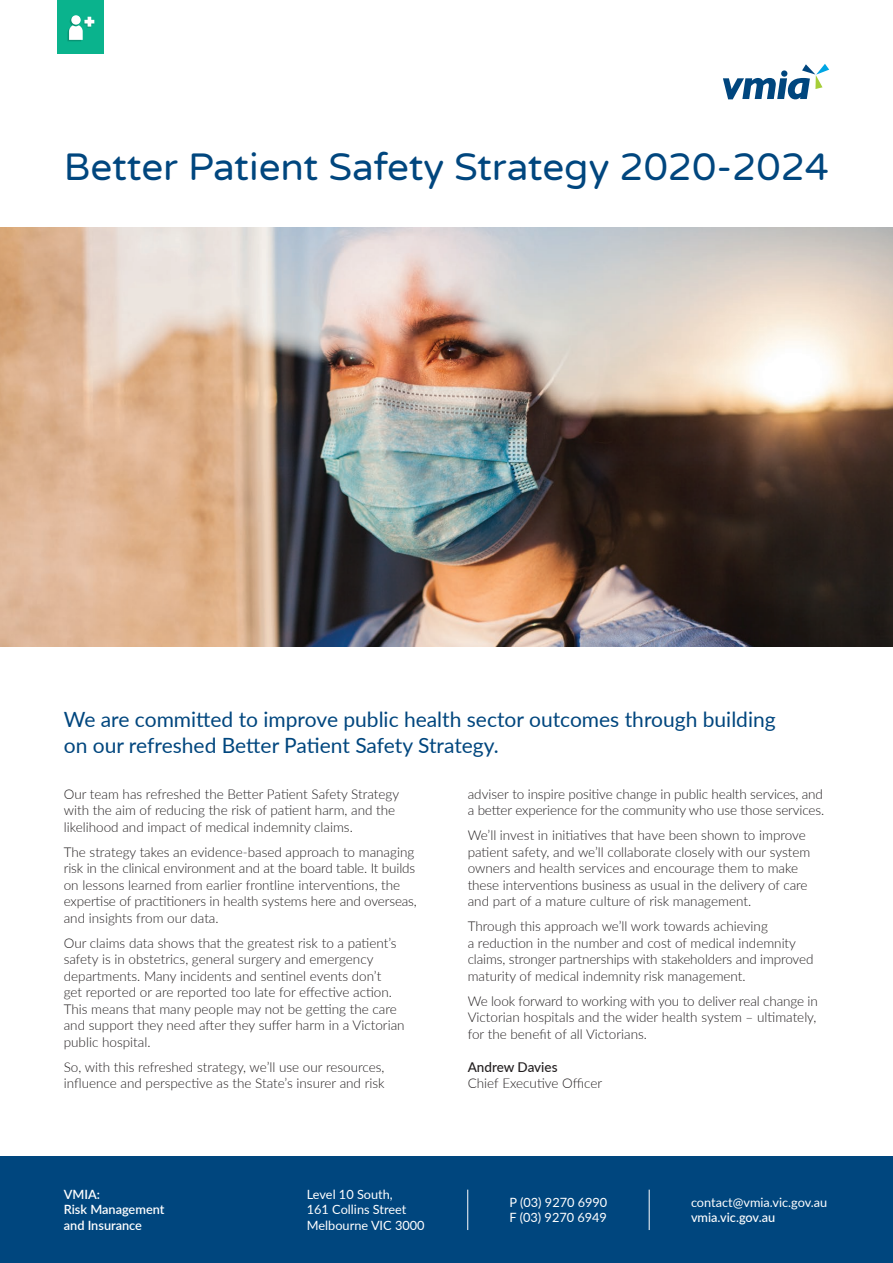
<style>
.page{position:relative;width:893px;height:1263px;background:#fff}
.page>*{position:absolute;margin:0;border:0;box-sizing:border-box;transform-origin:0 0}
.t1{font:38.7px "Varela Round";color:#00467e}
.t2{font:21px/25.5px "Lato";color:#00467e}
.t3{font:300 13.5px/16.5px "Lato";color:#231f20}
.t4{font:500 13.5px "Lato";color:#231f20}
.t5{font:12.75px/15.3px "Lato";color:#fff}
.t6{font:600 12.75px/15.3px "Lato";color:#fff}
.t7{font:500 12.75px "Lato";color:#fff}
</style>
<div class="page">
<svg style="left:723px;top:64px;width:106px;height:35px"></svg>
<div style="left:0;top:1157px;width:893px;height:106px;background:#00467e"></div>
<hr style="left:467px;top:1189px;width:1px;height:41px;background:#fff">
<hr style="left:649px;top:1189px;width:1px;height:41px;background:#fff">
<div style="left:57px;top:0;width:47px;height:53px;background:#0ab38d"></div>
<svg style="left:71px;top:15px;width:10px;height:10px"></svg>
<svg style="left:67px;top:17px;width:27px;height:24px"></svg>
<img style="left:0;top:227px;width:893px;height:419px">
<h1 class="t1" style="left:64px;top:141px;width:767px">Better Patient Safety Strategy 2020-2024</h1>
<h2 class="t2" style="left:64px;top:706px;width:713px">We are committed to improve public health sector outcomes through building on our refreshed Better Patient Safety Strategy.</h2>
<p class="t3" style="left:64px;top:785px;width:337px">Our team has refreshed the Better Patient Safety Strategy with the aim of reducing the risk of patient harm, and the likelihood and impact of medical indemnity claims.</p>
<p class="t3" style="left:64px;top:843px;width:355px">The strategy takes an evidence-based approach to managing risk in the clinical environment and at the board table. It builds on lessons learned from earlier frontline interventions, the expertise of practitioners in health systems here and overseas, and insights from our data.</p>
<p class="t3" style="left:64px;top:934px;width:342px">Our claims data shows that the greatest risk to a patient’s safety is in obstetrics, general surgery and emergency departments. Many incidents and sentinel events don’t<br>get reported or are reported too late for effective action.<br>This means that many people may not be getting the care and support they need after they suffer harm in a Victorian public hospital.</p>
<p class="t3" style="left:64px;top:1058px;width:322px">So, with this refreshed strategy, we’ll use our resources, influence and perspective as the State’s insurer and risk</p>
<p class="t3" style="left:468px;top:785px;width:358px">adviser to inspire positive change in public health services, and a better experience for the community who use those services.</p>
<p class="t3" style="left:468px;top:827px;width:344px">We’ll invest in initiatives that have been shown to improve patient safety, and we’ll collaborate closely with our system owners and health services and encourage them to make these interventions business as usual in the delivery of care and part of a mature culture of risk management.</p>
<p class="t3" style="left:468px;top:918px;width:347px">Through this approach we’ll work towards achieving<br>a reduction in the number and cost of medical indemnity claims, stronger partnerships with stakeholders and improved maturity of medical indemnity risk management.</p>
<p class="t3" style="left:468px;top:992px;width:352px;text-align:justify">We look forward to working with you to deliver real change in Victorian hospitals and the wider health system – ultimately, for the benefit of all Victorians.</p>
<p class="t4" style="left:468px;top:1057px;width:91px">Andrew Davies</p>
<p class="t3" style="left:468px;top:1075px;width:136px">Chief Executive Officer</p>
<p class="t6" style="left:64px;top:1186px;width:102px">VMIA:<br>Risk Management and Insurance</p>
<p class="t5" style="left:307px;top:1186px;width:119px">Level 10 South,<br>161 Collins Street<br>Melbourne VIC 3000</p>
<p class="t5" style="left:510px;top:1194px;width:99px">P (03) 9270 6990<br>F (03) 9270 6949</p>
<p class="t5" style="left:691px;top:1194px;width:138px">contact@vmia.vic.gov.au</p>
<p class="t7" style="left:691px;top:1208px;width:86px">vmia.vic.gov.au</p>
</div>
